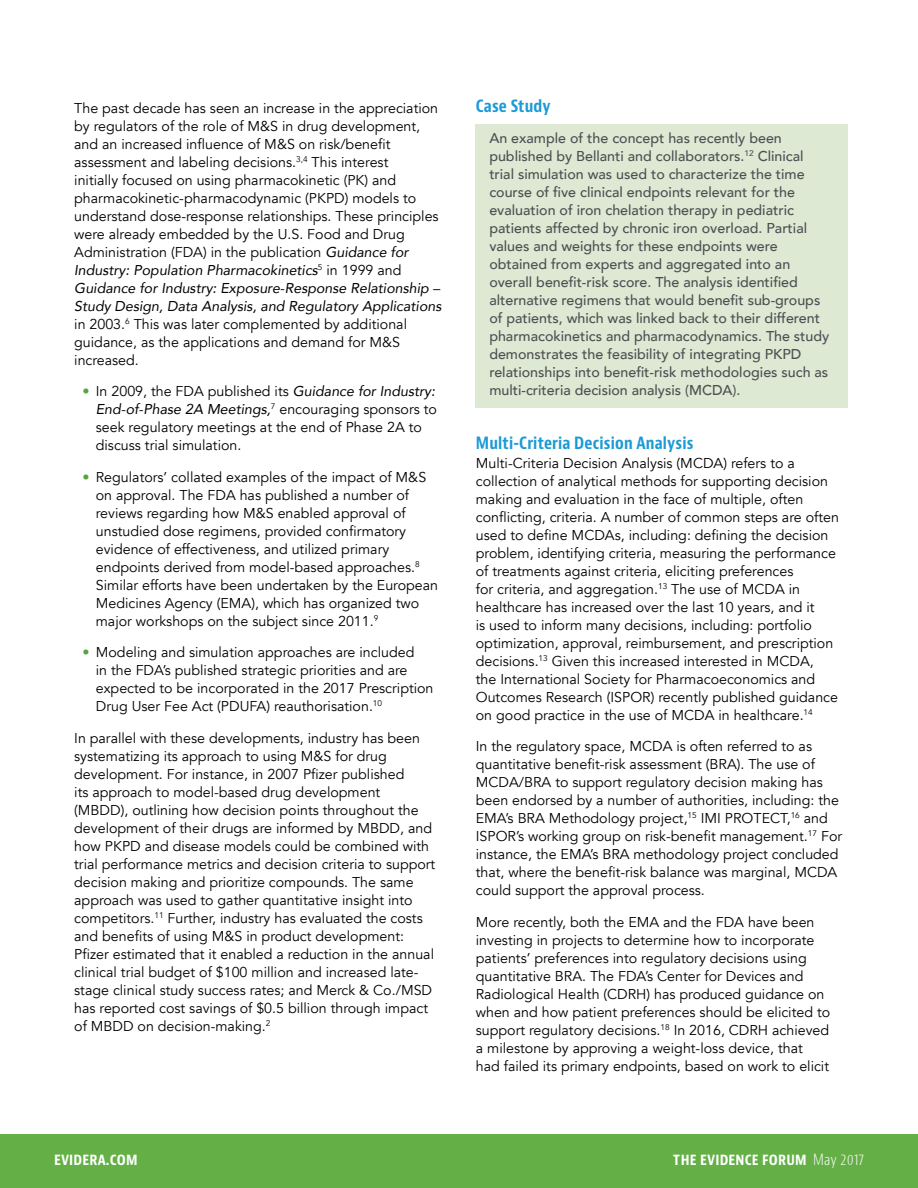
<style>
.page{position:relative;width:918px;height:1188px;background:#fff}
.page>*{position:absolute;margin:0;border:0;box-sizing:border-box;transform-origin:0 0}
.t1{font:700 condensed 16.5px "Bernino Sans";letter-spacing:.01em;color:#1c9ad6}
.t2{font:700 condensed 15px "Bernino Sans";letter-spacing:.01em;color:#fff}
.t3{font:14.25px/18px "Avenir";color:#000}
.t4{font:500 14.25px/18px "Avenir";color:#4d4f54}
.s1{font-style:italic}
.s2{color:#5aa13f}
.s3{font-weight:300}
</style>
<div class="page">
<div style="left:0;top:1134px;width:918px;height:54px;background:#64b046"></div>
<div style="left:476px;top:125px;width:372px;height:283px;background:#dde9d2"></div>
<p class="t3" style="left:74px;top:99px;width:369px">The past decade has seen an increase in the appreciation by regulators of the role of M&amp;S in drug development, and an increased influence of M&amp;S on risk/benefit assessment and labeling decisions.<sup>3,4</sup> This interest<br>initially focused on using pharmacokinetic (PK) and pharmacokinetic-pharmacodynamic (PKPD) models to understand dose-response relationships. These principles were already embedded by the U.S. Food and Drug Administration (FDA) in the publication <span class="s1">Guidance for Industry: Population Pharmacokinetics</span><sup>5</sup> in 1999 and <span class="s1">Guidance for Industry: Exposure-Response Relationship – Study Design, Data Analysis, and Regulatory Applications </span>in 2003.<sup>6</sup> This was later complemented by additional guidance, as the applications and demand for M&amp;S increased.</p>
<p class="t3" style="left:96px;top:382px;width:343px;text-indent:-13px"><span class="s2">•</span> In 2009, the FDA published its <span class="s1">Guidance for Industry:<br>End-of-Phase 2A Meetings,</span><sup>7</sup> encouraging sponsors to seek regulatory meetings at the end of Phase 2A to discuss trial simulation.</p>
<p class="t3" style="left:96px;top:468px;width:344px;text-indent:-13px"><span class="s2">•</span> Regulators’ collated examples of the impact of M&amp;S on approval. The FDA has published a number of reviews regarding how M&amp;S enabled approval of unstudied dose regimens, provided confirmatory evidence of effectiveness, and utilized primary endpoints derived from model-based approaches.<sup>8<br></sup>Similar efforts have been undertaken by the European Medicines Agency (EMA), which has organized two major workshops on the subject since 2011.<sup>9</sup></p>
<p class="t3" style="left:96px;top:643px;width:339px;text-indent:-13px"><span class="s2">•</span> Modeling and simulation approaches are included<br>in the FDA’s published strategic priorities and are expected to be incorporated in the 2017 Prescription Drug User Fee Act (PDUFA) reauthorisation.<sup>10</sup></p>
<p class="t3" style="left:74px;top:729px;width:363px">In parallel with these developments, industry has been systematizing its approach to using M&amp;S for drug development. For instance, in 2007 Pfizer published<br>its approach to model-based drug development (MBDD), outlining how decision points throughout the development of their drugs are informed by MBDD, and how PKPD and disease models could be combined with trial performance metrics and decision criteria to support decision making and prioritize compounds. The same approach was used to gather quantitative insight into competitors.<sup>11</sup> Further, industry has evaluated the costs and benefits of using M&amp;S in product development:<br>Pfizer estimated that it enabled a reduction in the annual clinical trial budget of $100 million and increased late&shy;stage clinical study success rates; and Merck &amp; Co./MSD has reported cost savings of $0.5 billion through impact of MBDD on decision-making.<sup>2</sup></p>
<p class="t1" style="left:476px;top:95px;width:76px">Case Study</p>
<p class="t4" style="left:489px;top:128px;width:342px">An example of the concept has recently been published by Bellanti and collaborators.<sup>12</sup> Clinical trial simulation was used to characterize the time course of five clinical endpoints relevant for the evaluation of iron chelation therapy in pediatric patients affected by chronic iron overload. Partial values and weights for these endpoints were obtained from experts and aggregated into an overall benefit-risk score. The analysis identified alternative regimens that would benefit sub-groups of patients, which was linked back to their different pharmacokinetics and pharmacodynamics. The study demonstrates the feasibility of integrating PKPD relationships into benefit-risk methodologies such as multi-criteria decision analysis (MCDA).</p>
<p class="t1" style="left:476px;top:433px;width:219px">Multi-Criteria Decision Analysis</p>
<p class="t3" style="left:476px;top:454px;width:365px">Multi-Criteria Decision Analysis (MCDA) refers to a collection of analytical methods for supporting decision making and evaluation in the face of multiple, often conflicting, criteria. A number of common steps are often used to define MCDAs, including: defining the decision problem, identifying criteria, measuring the performance of treatments against criteria, eliciting preferences<br>for criteria, and aggregation.<sup>13</sup> The use of MCDA in healthcare has increased over the last 10 years, and it<br>is used to inform many decisions, including: portfolio optimization, approval, reimbursement, and prescription decisions.<sup>13</sup> Given this increased interested in MCDA,<br>the International Society for Pharmacoeconomics and Outcomes Research (ISPOR) recently published guidance on good practice in the use of MCDA in healthcare.<sup>14</sup></p>
<p class="t3" style="left:476px;top:738px;width:368px">In the regulatory space, MCDA is often referred to as quantitative benefit-risk assessment (BRA). The use of MCDA/BRA to support regulatory decision making has been endorsed by a number of authorities, including: the EMA’s BRA Methodology project,<sup>15</sup> IMI PROTECT,<sup>16</sup> and ISPOR’s working group on risk-benefit management.<sup>17</sup> For instance, the EMA’s BRA methodology project concluded that, where the benefit-risk balance was marginal, MCDA could support the approval process.</p>
<p class="t3" style="left:476px;top:913px;width:356px">More recently, both the EMA and the FDA have been investing in projects to determine how to incorporate patients’ preferences into regulatory decisions using quantitative BRA. The FDA’s Center for Devices and Radiological Health (CDRH) has produced guidance on when and how patient preferences should be elicited to support regulatory decisions.<sup>18</sup> In 2016, CDRH achieved a milestone by approving a weight-loss device, that had failed its primary endpoints, based on work to elicit</p>
<p class="t2" style="left:54px;top:1150px;width:85px">EVIDERA.COM</p>
<p class="t2" style="left:673px;top:1150px;width:192px">THE EVIDENCE FORUM <span class="s3">May 2017</span></p>
</div>
